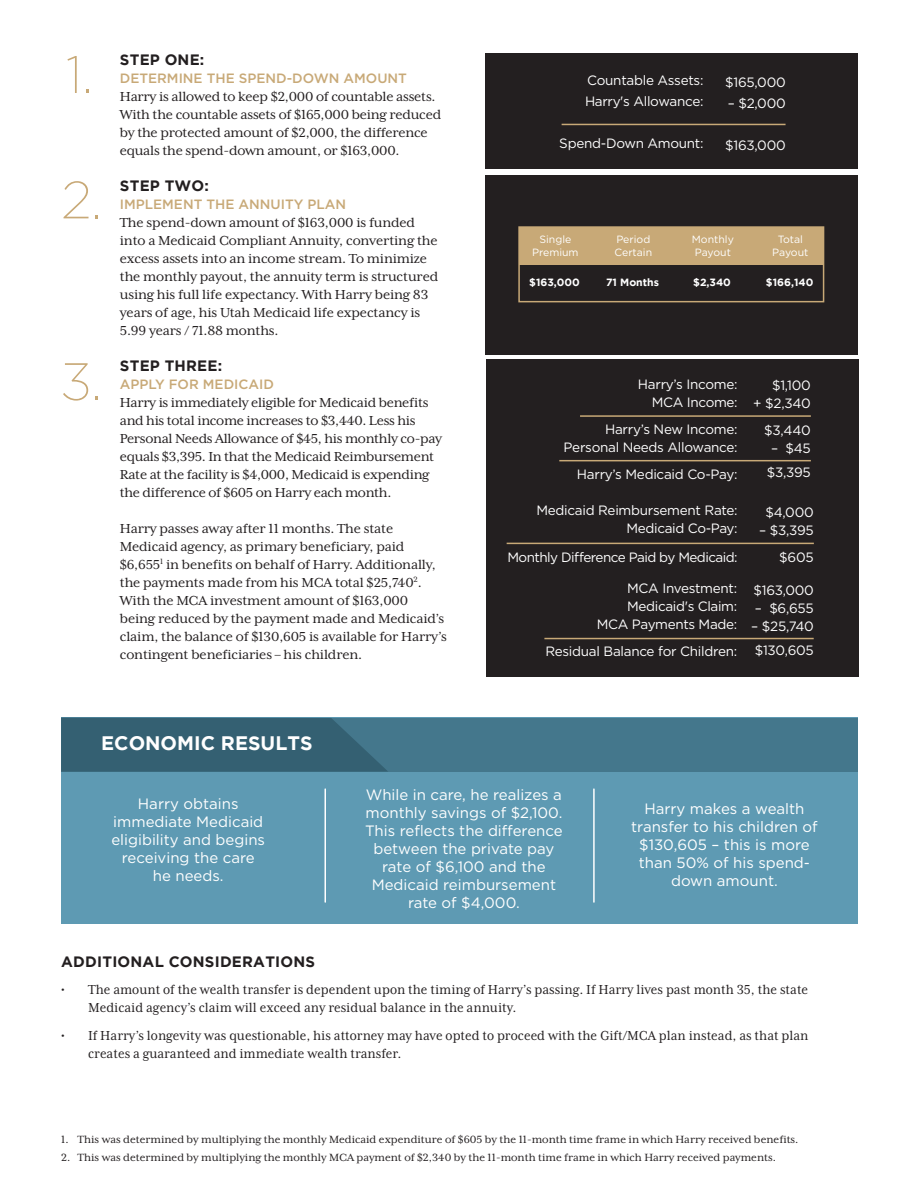
<style>
.page{position:relative;width:918px;height:1188px;background:#fff}
.page>*{position:absolute;margin:0;border:0;box-sizing:border-box;transform-origin:0 0}
.t1{font:200 52.5px "Gotham";color:#c8a977}
.t2{font:700 19.5px "Gotham";color:#fff}
.t3{font:15px/18px "Mrs Eaves XL Serif OT";letter-spacing:-.01em;color:#231f20}
.t4{font:15px/18px "Mrs Eaves XL Serif Nar OT";color:#231f20}
.t5{font:15px/18px "Gotham";color:#fff;text-align:center}
.t6{font:700 15px "Gotham";letter-spacing:.015em;color:#231f20}
.t7{font:13.5px "Gotham";letter-spacing:-.02em;color:#fff}
.t8{font:500 13.5px "Gotham";color:#c8a977}
.t9{font:13.5px "Gotham";letter-spacing:-.04em;color:#fff}
.t10{font:12px "Mrs Eaves XL Serif OT";color:#231f20}
.t11{font:10.5px "Gotham";color:#fff}
.t12{font:700 10.5px "Gotham";color:#fff}
</style>
<div class="page">
<div style="left:485px;top:54px;width:373px;height:115px;background:#231f20"></div>
<hr style="left:562px;top:124px;width:224px;height:1px;background:#c8a977">
<div style="left:486px;top:360px;width:373px;height:317px;background:#231f20"></div>
<div style="left:485px;top:175px;width:373px;height:179px;background:#231f20"></div>
<div style="left:519px;top:227px;width:304px;height:37px;background:#c8a977"></div>
<div style="left:518px;top:226px;width:306px;height:76px;border:2px solid #c8a977"></div>
<hr style="left:580px;top:415px;width:231px;height:2px;background:#c8a977">
<hr style="left:507px;top:543px;width:307px;height:1px;background:#c8a977">
<hr style="left:544px;top:638px;width:270px;height:1px;background:#c8a977">
<hr style="left:559px;top:460px;width:252px;height:1px;background:#c8a977">
<div style="left:62px;top:718px;width:796px;height:206px;background:#5e9ab3"></div>
<div style="left:61px;top:718px;width:797px;height:54px;background:#44778c"></div>
<svg style="left:61px;top:718px;width:327px;height:54px;background:#356274"></svg>
<hr style="left:325px;top:789px;width:1px;height:113px;background:#fff">
<hr style="left:593px;top:789px;width:2px;height:113px;background:#fff">
<p class="t1" style="left:66px;top:42px;width:28px">1.</p>
<p class="t6" style="left:120px;top:51px;width:86px">STEP ONE:</p>
<p class="t8" style="left:120px;top:69px;width:289px">DETERMINE THE SPEND-DOWN AMOUNT</p>
<p class="t3" style="left:120px;top:87px;width:323px">Harry is allowed to keep $2,000 of countable assets.<br>With the countable assets of $165,000 being reduced by the protected amount of $2,000, the difference equals the spend-down amount, or $163,000.</p>
<p class="t6" style="left:120px;top:177px;width:90px">STEP TWO:</p>
<p class="t8" style="left:120px;top:195px;width:228px">IMPLEMENT THE ANNUITY PLAN</p>
<p class="t3" style="left:120px;top:213px;width:320px">The spend-down amount of $163,000 is funded into a Medicaid Compliant Annuity, converting the excess assets into an income stream. To minimize the monthly payout, the annuity term is structured using his full life expectancy. With Harry being 83 years of age, his Utah Medicaid life expectancy is 5.99 years / 71.88 months.</p>
<p class="t6" style="left:120px;top:357px;width:104px">STEP THREE:</p>
<p class="t8" style="left:120px;top:375px;width:156px">APPLY FOR MEDICAID</p>
<p class="t3" style="left:120px;top:393px;width:324px">Harry is immediately eligible for Medicaid benefits and his total income increases to $3,440. Less his Personal Needs Allowance of $45, his monthly co-pay equals $3,395. In that the Medicaid Reimbursement Rate at the facility is $4,000, Medicaid is expending the difference of $605 on Harry each month.</p>
<p class="t3" style="left:120px;top:519px;width:328px">Harry passes away after 11 months. The state Medicaid agency, as primary beneficiary, paid $6,655<sup>1</sup> in benefits on behalf of Harry. Additionally, the payments made from his MCA total $25,740<sup>2</sup>.<br>With the MCA investment amount of $163,000 being reduced by the payment made and Medicaid’s claim, the balance of $130,605 is available for Harry’s contingent beneficiaries – his children.</p>
<p class="t1" style="left:61px;top:167px;width:42px">2.</p>
<p class="t1" style="left:62px;top:349px;width:41px">3.</p>
<p class="t2" style="left:101px;top:732px;width:213px">ECONOMIC RESULTS</p>
<p class="t7" style="left:587px;top:72px;width:118px">Countable Assets:</p>
<p class="t7" style="left:585px;top:93px;width:120px">Harry's Allowance:</p>
<p class="t7" style="left:559px;top:135px;width:146px">Spend-Down Amount:</p>
<p class="t7" style="left:725px;top:73px;width:62px">$165,000</p>
<p class="t7" style="left:728px;top:94px;width:59px">– $2,000</p>
<p class="t7" style="left:725px;top:136px;width:62px">$163,000</p>
<p class="t11" style="left:539px;top:232px;width:33px">Single</p>
<p class="t11" style="left:532px;top:246px;width:48px">Premium</p>
<p class="t11" style="left:616px;top:232px;width:35px">Period</p>
<p class="t11" style="left:615px;top:246px;width:39px">Certain</p>
<p class="t11" style="left:692px;top:232px;width:44px">Monthly</p>
<p class="t11" style="left:695px;top:246px;width:38px">Payout</p>
<p class="t11" style="left:778px;top:232px;width:27px">Total</p>
<p class="t11" style="left:772px;top:246px;width:38px">Payout</p>
<p class="t12" style="left:529px;top:276px;width:52px">$163,000</p>
<p class="t12" style="left:606px;top:276px;width:54px">71 Months</p>
<p class="t12" style="left:693px;top:276px;width:39px">$2,340</p>
<p class="t12" style="left:766px;top:276px;width:49px">$166,140</p>
<p class="t7" style="left:638px;top:375px;width:101px">Harry’s Income:</p>
<p class="t7" style="left:652px;top:393px;width:87px">MCA Income:</p>
<p class="t7" style="left:605px;top:420px;width:134px">Harry’s New Income:</p>
<p class="t7" style="left:564px;top:438px;width:176px">Personal Needs Allowance:</p>
<p class="t7" style="left:577px;top:465px;width:162px">Harry’s Medicaid Co-Pay:</p>
<p class="t7" style="left:536px;top:502px;width:203px">Medicaid Reimbursement Rate:</p>
<p class="t7" style="left:627px;top:520px;width:113px">Medicaid Co-Pay:</p>
<p class="t9" style="left:507px;top:548px;width:232px">Monthly Difference Paid by Medicaid:</p>
<p class="t7" style="left:627px;top:580px;width:112px">MCA Investment:</p>
<p class="t7" style="left:627px;top:598px;width:112px">Medicaid's Claim:</p>
<p class="t7" style="left:597px;top:616px;width:142px">MCA Payments Made:</p>
<p class="t7" style="left:545px;top:643px;width:193px">Residual Balance for Children:</p>
<p class="t7" style="left:772px;top:377px;width:40px">$1,100</p>
<p class="t7" style="left:753px;top:395px;width:59px">+ $2,340</p>
<p class="t7" style="left:764px;top:422px;width:48px">$3,440</p>
<p class="t7" style="left:771px;top:440px;width:41px">– $45</p>
<p class="t7" style="left:767px;top:464px;width:45px">$3,395</p>
<p class="t7" style="left:765px;top:503px;width:50px">$4,000</p>
<p class="t7" style="left:759px;top:521px;width:56px">– $3,395</p>
<p class="t7" style="left:779px;top:548px;width:36px">$605</p>
<p class="t7" style="left:753px;top:581px;width:62px">$163,000</p>
<p class="t7" style="left:755px;top:599px;width:60px">– $6,655</p>
<p class="t7" style="left:751px;top:617px;width:64px">– $25,740</p>
<p class="t7" style="left:755px;top:641px;width:61px">$130,605</p>
<p class="t5" style="left:111px;top:795px;width:155px">Harry obtains immediate Medicaid eligibility and begins receiving the care he needs.</p>
<p class="t5" style="left:365px;top:786px;width:199px">While in care, he realizes a monthly savings of $2,100.<br>This reflects the difference between the private pay rate of $6,100 and the<br>Medicaid reimbursement rate of $4,000.</p>
<p class="t5" style="left:631px;top:799px;width:188px">Harry makes a wealth transfer to his children of $130,605 – this is more than 50% of his spend&shy;down amount.</p>
<p class="t6" style="left:61px;top:953px;width:255px">ADDITIONAL CONSIDERATIONS</p>
<p class="t4" style="left:88px;top:981px;width:722px;text-indent:-27px">• The amount of the wealth transfer is dependent upon the timing of Harry’s passing. If Harry lives past month 35, the state<br>Medicaid agency’s claim will exceed any residual balance in the annuity.</p>
<p class="t4" style="left:88px;top:1027px;width:722px;text-indent:-27px">• If Harry’s longevity was questionable, his attorney may have opted to proceed with the Gift/MCA plan instead, as that plan creates a guaranteed and immediate wealth transfer.</p>
<p class="t10" style="left:61px;top:1134px;width:739px">1. This was determined by multiplying the monthly Medicaid expenditure of $605 by the 11-month time frame in which Harry received benefits.</p>
<p class="t10" style="left:61px;top:1151px;width:716px">2. This was determined by multiplying the monthly MCA payment of $2,340 by the 11-month time frame in which Harry received payments.</p>
</div>
